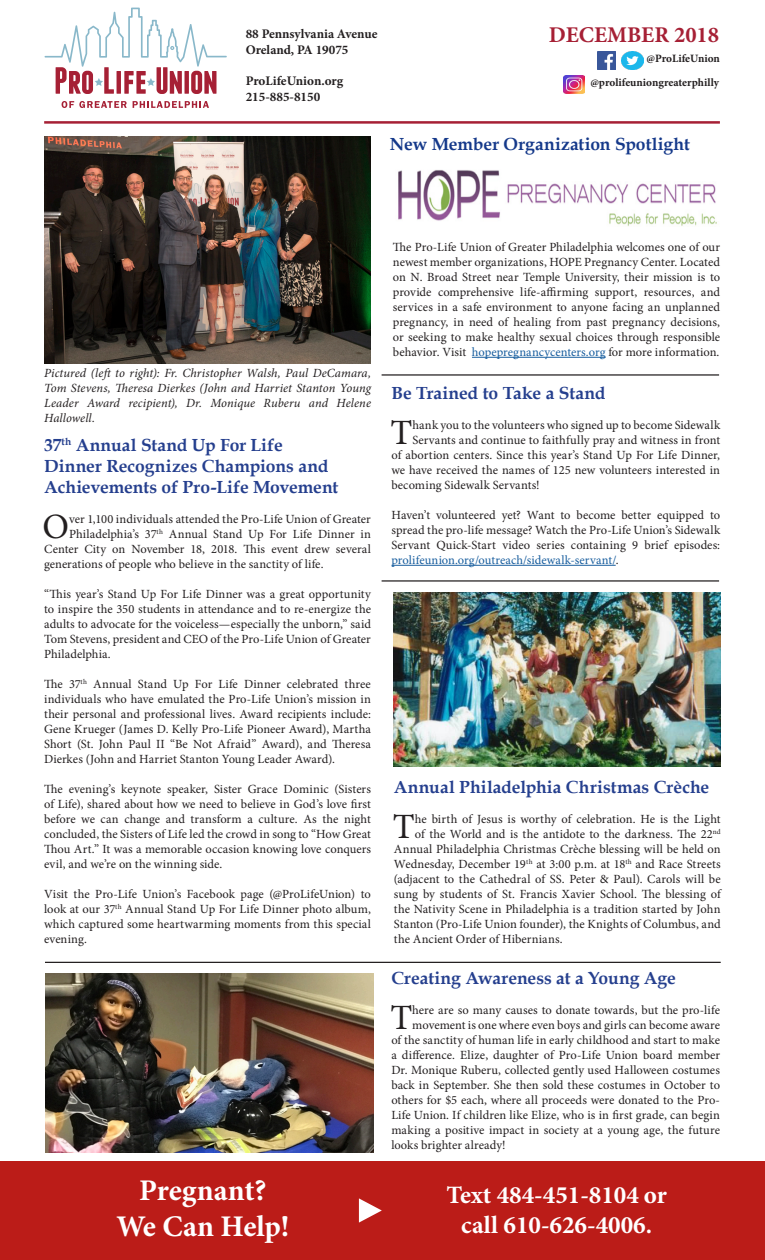
<style>
.page{position:relative;width:765px;height:1260px;background:#fff}
.page>*{position:absolute;margin:0;border:0;box-sizing:border-box;transform-origin:0 0}
.t1{font:35.62px "Minion Pro";color:#231f20}
.t2{font:700 30px "Minion Pro";letter-spacing:-.005em;color:#fff}
.t3{font:700 25px "Minion Pro";color:#fff}
.t4{font:700 22.5px "Minion Pro";color:#a62035}
.t5{font:700 17.5px/21px "Book Antiqua";color:#253f8e}
.t6{font:700 17.5px "Book Antiqua";color:#15398a}
.t7{font:700 13.12px "Minion Pro";color:#231f20}
.t8{font:12.5px/15px "Minion Pro";color:#231f20;text-align:justify}
.t9{font:italic 12.5px/15px "Minion Pro";letter-spacing:.005em;color:#231f20;text-align:justify}
.t10{font:700 11.25px "Minion Pro";color:#231f20}
.s1{color:#175d9e}
</style>
<div class="page">
<div style="left:0;top:1161px;width:765px;height:99px;background:#bb1c18"></div>
<svg style="left:359px;top:1198px;width:23px;height:25px"></svg>
<hr style="left:382px;top:374px;width:337px;height:2px;background:#231f20">
<img style="left:597px;top:51px;width:18px;height:18px">
<img style="left:622px;top:51px;width:21px;height:18px">
<img style="left:563px;top:75px;width:22px;height:18px">
<img style="left:44px;top:137px;width:327px;height:227px">
<svg style="left:62px;top:101px;width:65px;height:7px"></svg>
<svg style="left:133px;top:101px;width:76px;height:7px"></svg>
<svg style="left:45px;top:8px;width:182px;height:86px"></svg>
<img style="left:394px;top:592px;width:327px;height:174px">
<hr style="left:382px;top:580px;width:337px;height:2px;background:#231f20">
<hr style="left:391px;top:565px;width:225px;height:1px;background:#175d9e">
<hr style="left:45px;top:962px;width:676px;height:1px;background:#231f20">
<img style="left:45px;top:974px;width:329px;height:178px">
<hr style="left:44px;top:121px;width:676px;height:3px;background:#a62035">
<hr style="left:472px;top:357px;width:134px;height:1px;background:#175d9e">
<img style="left:398px;top:170px;width:321px;height:56px">
<p class="t7" style="left:246px;top:25px;width:133px">88 Pennsylvania Avenue</p>
<p class="t7" style="left:246px;top:40px;width:104px">Oreland, PA 19075</p>
<p class="t7" style="left:246px;top:72px;width:99px">ProLifeUnion.org</p>
<p class="t7" style="left:246px;top:88px;width:76px">215-885-8150</p>
<p class="t4" style="left:549px;top:19px;width:172px">DECEMBER 2018</p>
<p class="t10" style="left:646px;top:51px;width:75px">@ProLifeUnion</p>
<p class="t10" style="left:590px;top:75px;width:130px">@prolifeuniongreaterphilly</p>
<p class="t6" style="left:390px;top:132px;width:302px">New Member Organization Spotlight</p>
<p class="t9" style="left:44px;top:366px;width:328px">Pictured (left to right): Fr. Christopher Walsh, Paul DeCamara, Tom Stevens, Theresa Dierkes (John and Harriet Stanton Young Leader Award recipient), Dr. Monique Ruberu and Helene Hallowell.</p>
<p class="t5" style="left:44px;top:435px;width:296px">37<sup>th</sup> Annual Stand Up For Life<br>Dinner Recognizes Champions and<br>Achievements of Pro-Life Movement</p>
<p class="t1" style="left:43px;top:503px;width:28px">O</p>
<p class="t8" style="left:69px;top:512px;width:303px">ver 1,100 individuals attended the Pro-Life Union of Greater</p>
<p class="t8" style="left:69px;top:527px;width:303px">Philadelphia’s 37<sup>th</sup> Annual Stand Up For Life Dinner in</p>
<p class="t8" style="left:44px;top:542px;width:328px">Center City on November 18, 2018. This event drew several</p>
<p class="t8" style="left:44px;top:557px;width:281px">generations of people who believe in the sanctity of life.</p>
<p class="t8" style="left:44px;top:587px;width:328px">“This year’s Stand Up For Life Dinner was a great opportunity to inspire the 350 students in attendance and to re-energize the adults to advocate for the voiceless—especially the unborn,” said Tom Stevens, president and CEO of the Pro-Life Union of Greater Philadelphia.</p>
<p class="t8" style="left:44px;top:677px;width:328px">The 37<sup>th</sup> Annual Stand Up For Life Dinner celebrated three individuals who have emulated the Pro-Life Union’s mission in their personal and professional lives. Award recipients include:<br>Gene Krueger (James D. Kelly Pro-Life Pioneer Award), Martha Short (St. John Paul II “Be Not Afraid” Award), and Theresa Dierkes (John and Harriet Stanton Young Leader Award).</p>
<p class="t8" style="left:44px;top:782px;width:328px">The evening’s keynote speaker, Sister Grace Dominic (Sisters of Life), shared about how we need to believe in God’s love first before we can change and transform a culture. As the night concluded, the Sisters of Life led the crowd in song to “How Great Thou Art.” It was a memorable occasion knowing love conquers evil, and we’re on the winning side.</p>
<p class="t8" style="left:44px;top:887px;width:328px">Visit the Pro-Life Union’s Facebook page (@ProLifeUnion) to look at our 37<sup>th</sup> Annual Stand Up For Life Dinner photo album, which captured some heartwarming moments from this special evening.</p>
<p class="t2" style="left:139px;top:1169px;width:129px">Pregnant?</p>
<p class="t2" style="left:116px;top:1205px;width:175px">We Can Help!</p>
<p class="t8" style="left:393px;top:240px;width:329px">The Pro-Life Union of Greater Philadelphia welcomes one of our newest member organizations, HOPE Pregnancy Center. Located on N. Broad Street near Temple University, their mission is to provide comprehensive life-affirming support, resources, and services in a safe environment to anyone facing an unplanned pregnancy, in need of healing from past pregnancy decisions, or seeking to make healthy sexual choices through responsible behavior. Visit <span class="s1">hopepregnancycenters.org</span> for more information.</p>
<p class="t5" style="left:391px;top:383px;width:215px">Be Trained to Take a Stand</p>
<p class="t1" style="left:390px;top:409px;width:23px">T</p>
<p class="t8" style="left:412px;top:418px;width:309px">hank you to the volunteers who signed up to become Sidewalk</p>
<p class="t8" style="left:412px;top:433px;width:309px">Servants and continue to faithfully pray and witness in front</p>
<p class="t8" style="left:391px;top:448px;width:330px">of abortion centers. Since this year’s Stand Up For Life Dinner,</p>
<p class="t8" style="left:391px;top:463px;width:330px">we have received the names of 125 new volunteers interested in</p>
<p class="t8" style="left:391px;top:478px;width:150px">becoming Sidewalk Servants!</p>
<p class="t8" style="left:391px;top:508px;width:330px">Haven’t volunteered yet? Want to become better equipped to spread the pro-life message? Watch the Pro-Life Union’s Sidewalk Servant Quick-Start video series containing 9 brief episodes: <span class="s1">prolifeunion.org/outreach/sidewalk-servant/</span>.</p>
<p class="t5" style="left:394px;top:777px;width:317px">Annual Philadelphia Christmas Crèche</p>
<p class="t1" style="left:393px;top:803px;width:23px">T</p>
<p class="t8" style="left:415px;top:812px;width:307px">he birth of Jesus is worthy of celebration. He is the Light</p>
<p class="t8" style="left:415px;top:827px;width:307px">of the World and is the antidote to the darkness. The 22<sup>nd</sup></p>
<p class="t8" style="left:394px;top:842px;width:328px">Annual Philadelphia Christmas Crèche blessing will be held on</p>
<p class="t8" style="left:394px;top:857px;width:328px">Wednesday, December 19<sup>th</sup> at 3:00 p.m. at 18<sup>th</sup> and Race Streets</p>
<p class="t8" style="left:394px;top:872px;width:328px">(adjacent to the Cathedral of SS. Peter &amp; Paul). Carols will be</p>
<p class="t8" style="left:394px;top:887px;width:328px">sung by students of St. Francis Xavier School. The blessing of</p>
<p class="t8" style="left:394px;top:902px;width:328px">the Nativity Scene in Philadelphia is a tradition started by John</p>
<p class="t8" style="left:394px;top:917px;width:328px">Stanton (Pro-Life Union founder), the Knights of Columbus, and</p>
<p class="t8" style="left:394px;top:932px;width:170px">the Ancient Order of Hibernians.</p>
<p class="t5" style="left:391px;top:968px;width:286px">Creating Awareness at a Young Age</p>
<p class="t1" style="left:390px;top:994px;width:23px">T</p>
<p class="t8" style="left:412px;top:1003px;width:309px">here are so many causes to donate towards, but the pro-life</p>
<p class="t8" style="left:412px;top:1018px;width:309px">movement is one where even boys and girls can become aware</p>
<p class="t8" style="left:391px;top:1033px;width:330px">of the sanctity of human life in early childhood and start to make</p>
<p class="t8" style="left:391px;top:1048px;width:330px">a difference. Elize, daughter of Pro-Life Union board member</p>
<p class="t8" style="left:391px;top:1063px;width:330px">Dr. Monique Ruberu, collected gently used Halloween costumes</p>
<p class="t8" style="left:391px;top:1078px;width:330px">back in September. She then sold these costumes in October to</p>
<p class="t8" style="left:391px;top:1093px;width:330px">others for $5 each, where all proceeds were donated to the Pro-</p>
<p class="t8" style="left:391px;top:1108px;width:330px">Life Union. If children like Elize, who is in first grade, can begin</p>
<p class="t8" style="left:391px;top:1123px;width:330px">making a positive impact in society at a young age, the future</p>
<p class="t8" style="left:391px;top:1138px;width:116px">looks brighter already!</p>
<p class="t3" style="left:447px;top:1177px;width:222px">Text 484-451-8104 or</p>
<p class="t3" style="left:461px;top:1207px;width:192px">call 610-626-4006.</p>
</div>
